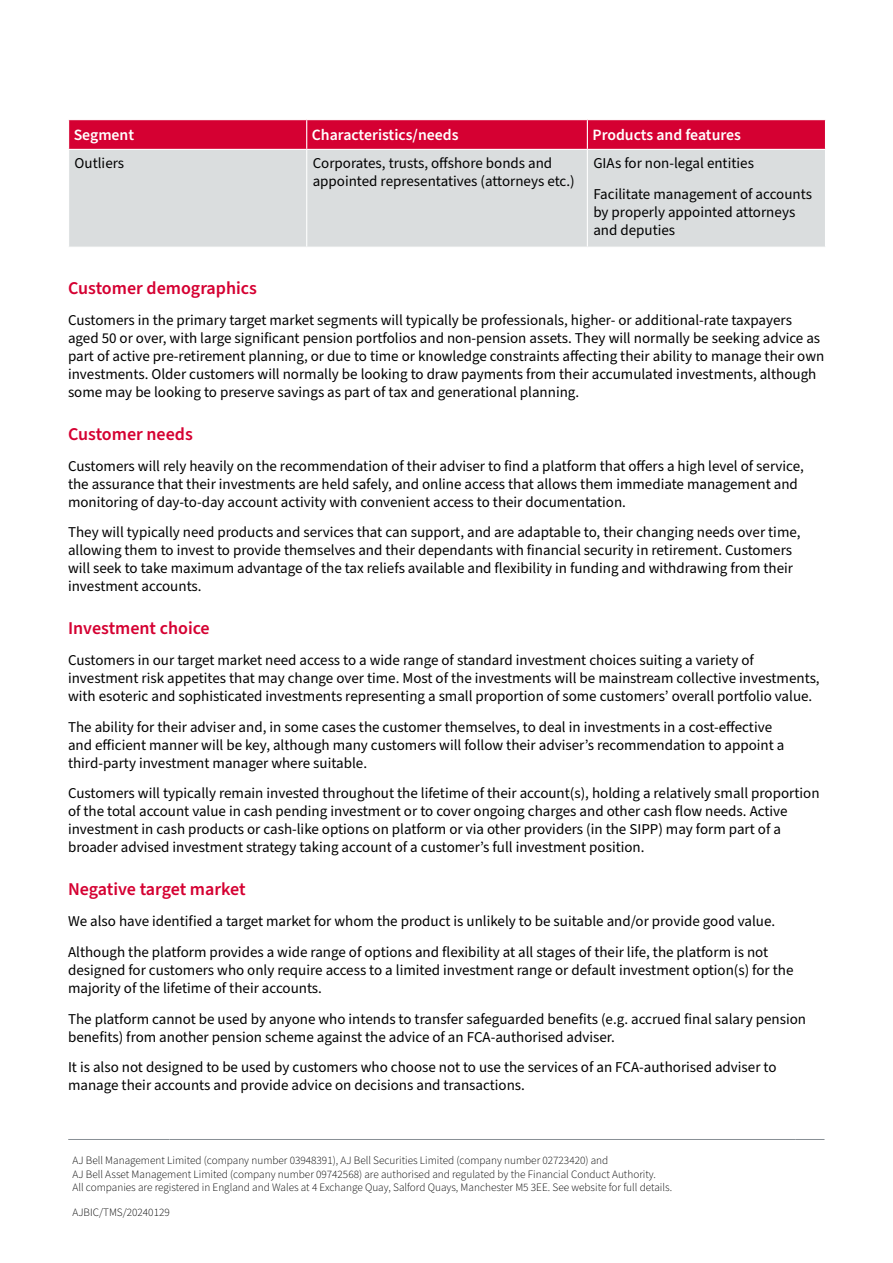
<style>
.page{position:relative;width:893px;height:1263px;background:#fff}
.page>*{position:absolute;margin:0;border:0;box-sizing:border-box;transform-origin:0 0}
.t1{font:600 18px "Source Sans Pro";color:#d50032}
.t2{font:600 15.75px "Source Sans Pro";color:#fff}
.t3{font:15px/18px "Source Sans Pro";color:#000}
.t4{font:300 11.25px/13.5px "Source Sans Pro";color:#000}
</style>
<div class="page">
<hr style="left:68px;top:1139px;width:101px;height:1px;background:#888f95">
<hr style="left:169px;top:1139px;width:626px;height:1px;background:#888f95">
<svg style="left:795px;top:1139px;width:29px;height:1px"></svg>
<div style="left:69px;top:150px;width:756px;height:97px;background:#daddde"></div>
<svg style="left:68px;top:120px;width:758px;height:29px;background:#d50435"></svg>
<hr style="left:306px;top:150px;width:1px;height:97px;background:#fff">
<hr style="left:587px;top:150px;width:1px;height:97px;background:#fff">
<p class="t2" style="left:74px;top:124px;width:62px">Segment</p>
<p class="t2" style="left:312px;top:124px;width:148px">Characteristics/needs</p>
<p class="t2" style="left:592px;top:124px;width:150px">Products and features</p>
<p class="t3" style="left:75px;top:154px;width:51px">Outliers</p>
<p class="t3" style="left:313px;top:154px;width:264px">Corporates, trusts, offshore bonds and appointed representatives (attorneys etc.)</p>
<p class="t3" style="left:593px;top:148px;width:220px;line-height:30.8px">GIAs for non-legal entities<br>Facilitate management of accounts</p>
<p class="t3" style="left:593px;top:203px;width:203px">by properly appointed attorneys and deputies</p>
<p class="t1" style="left:68px;top:276px;width:190px">Customer demographics</p>
<p class="t3" style="left:68px;top:311px;width:758px">Customers in the primary target market segments will typically be professionals, higher- or additional-rate taxpayers aged 50 or over, with large significant pension portfolios and non-pension assets. They will normally be seeking advice as part of active pre-retirement planning, or due to time or knowledge constraints affecting their ability to manage their own investments. Older customers will normally be looking to draw payments from their accumulated investments, although some may be looking to preserve savings as part of tax and generational planning.</p>
<p class="t1" style="left:68px;top:422px;width:126px">Customer needs</p>
<p class="t3" style="left:68px;top:457px;width:737px">Customers will rely heavily on the recommendation of their adviser to find a platform that offers a high level of service, the assurance that their investments are held safely, and online access that allows them immediate management and monitoring of day-to-day account activity with convenient access to their documentation.</p>
<p class="t3" style="left:68px;top:524px;width:734px">They will typically need products and services that can support, and are adaptable to, their changing needs over time, allowing them to invest to provide themselves and their dependants with financial security in retirement. Customers will seek to take maximum advantage of the tax reliefs available and flexibility in funding and withdrawing from their investment accounts.</p>
<p class="t1" style="left:68px;top:616px;width:143px">Investment choice</p>
<p class="t3" style="left:68px;top:651px;width:753px">Customers in our target market need access to a wide range of standard investment choices suiting a variety of investment risk appetites that may change over time. Most of the investments will be mainstream collective investments, with esoteric and sophisticated investments representing a small proportion of some customers’ overall portfolio value.</p>
<p class="t3" style="left:68px;top:718px;width:718px">The ability for their adviser and, in some cases the customer themselves, to deal in investments in a cost-effective and efficient manner will be key, although many customers will follow their adviser’s recommendation to appoint a third-party investment manager where suitable.</p>
<p class="t3" style="left:68px;top:785px;width:753px">Customers will typically remain invested throughout the lifetime of their account(s), holding a relatively small proportion of the total account value in cash pending investment or to cover ongoing charges and other cash flow needs. Active investment in cash products or cash-like options on platform or via other providers (in the SIPP) may form part of a broader advised investment strategy taking account of a customer’s full investment position.</p>
<p class="t1" style="left:68px;top:877px;width:179px">Negative target market</p>
<p class="t3" style="left:68px;top:906px;width:709px;line-height:30.8px">We also have identified a target market for whom the product is unlikely to be suitable and/or provide good value.<br>Although the platform provides a wide range of options and flexibility at all stages of their life, the platform is not</p>
<p class="t3" style="left:68px;top:961px;width:727px">designed for customers who only require access to a limited investment range or default investment option(s) for the majority of the lifetime of their accounts.</p>
<p class="t3" style="left:68px;top:1010px;width:739px">The platform cannot be used by anyone who intends to transfer safeguarded benefits (e.g. accrued final salary pension benefits) from another pension scheme against the advice of an FCA-authorised adviser.</p>
<p class="t3" style="left:68px;top:1059px;width:710px">It is also not designed to be used by customers who choose not to use the services of an FCA-authorised adviser to manage their accounts and provide advice on decisions and transactions.</p>
<p class="t4" style="left:72px;top:1154px;width:601px">AJ Bell Management Limited (company number 03948391), AJ Bell Securities Limited (company number 02723420) and<br>AJ Bell Asset Management Limited (company number 09742568) are authorised and regulated by the Financial Conduct Authority.<br>All companies are registered in England and Wales at 4 Exchange Quay, Salford Quays, Manchester M5 3EE. See website for full details.</p>
<p class="t4" style="left:72px;top:1206px;width:99px">AJBIC/TMS/20240129</p>
</div>
